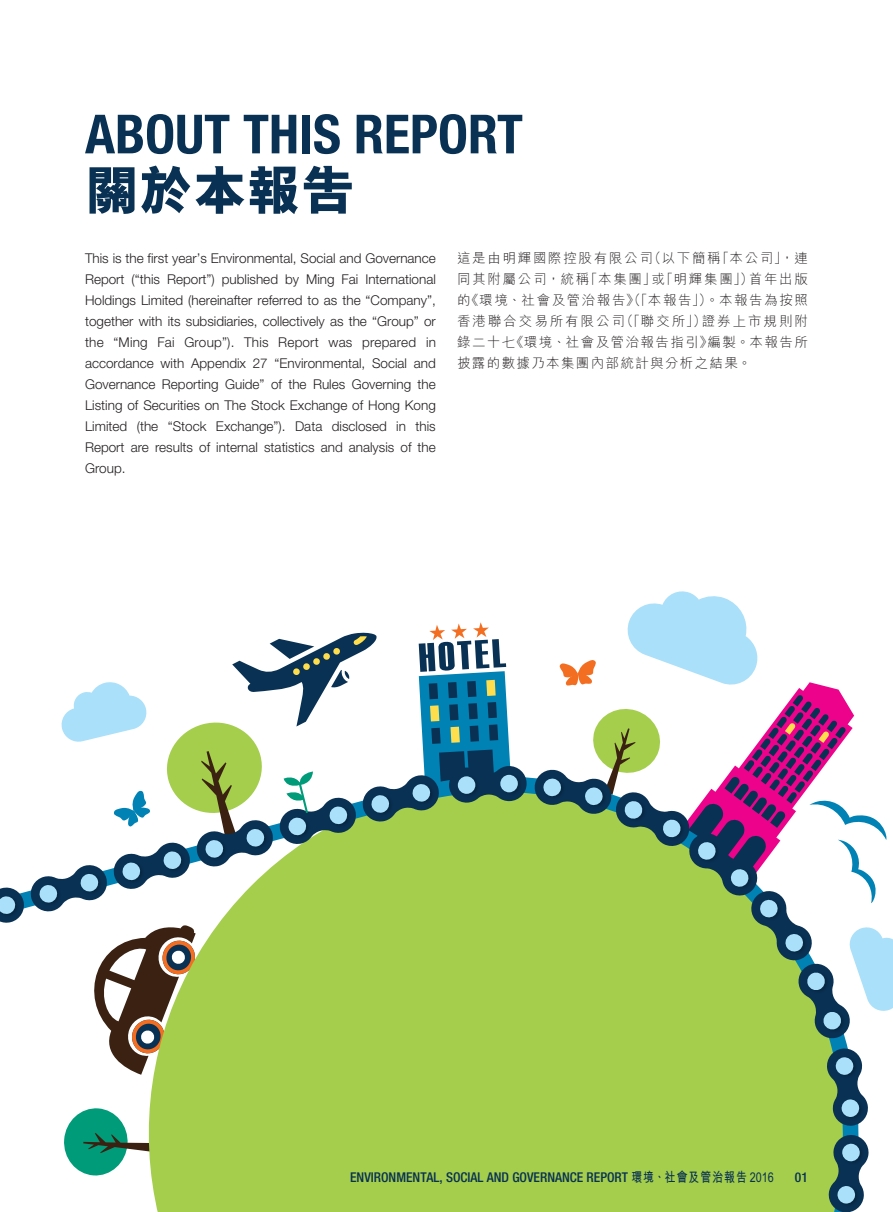
<style>
.page{position:relative;width:893px;height:1212px;background:#fff}
.page>*{position:absolute;margin:0;border:0;box-sizing:border-box;transform-origin:0 0}
.t1{font:700 condensed 54px "Helvetica Neue LT Std";color:#093153}
.t2{font:800 54px "M Hei HK";color:#093153}
.t3{font:300 13.5px/21px "Helvetica Neue LT Std";color:#231f20;text-align:justify}
.t4{font:300 13.5px/21px "M Hei HK";letter-spacing:.105em;color:#231f20;text-align:justify}
.t5{font:500 condensed 13.5px "Helvetica Neue LT Std";color:#093153}
.s1{font-family:"M Hei HK";font-weight:700;font-stretch:normal}
</style>
<div class="page">
<img style="left:64px;top:777px;width:795px;height:435px">
<svg style="left:0;top:622px;width:527px;height:453px"></svg>
<div style="left:500px;top:775px;width:18px;height:17px;background:#aae0f9;border-radius:50%"></div>
<div style="left:458px;top:776px;width:17px;height:18px;background:#aae0f9;border-radius:50%"></div>
<svg style="left:533px;top:591px;width:360px;height:449px"></svg>
<svg style="left:826px;top:1047px;width:42px;height:80px"></svg>
<svg style="left:828px;top:1134px;width:41px;height:78px;background:#608586"></svg>
<h1 class="t1" style="left:85px;top:101px;width:439px">ABOUT THIS REPORT</h1>
<h1 class="t2" style="left:85px;top:163px;width:271px">關於本報告</h1>
<p class="t3" style="left:85px;top:247px;width:352px">This is the first year’s Environmental, Social and Governance Report (“this Report”) published by Ming Fai International Holdings Limited (hereinafter referred to as the “Company”, together with its subsidiaries, collectively as the “Group” or the “Ming Fai Group”). This Report was prepared in accordance with Appendix 27 “Environmental, Social and Governance Reporting Guide” of the Rules Governing the Listing of Securities on The Stock Exchange of Hong Kong Limited (the “Stock Exchange”). Data disclosed in this Report are results of internal statistics and analysis of the Group.</p>
<p class="t4" style="left:457px;top:247px;width:352px">這是由明輝國際控股有限公司（以下簡稱「本公司」，連同其附屬公司，統稱「本集團」或「明輝集團」）首年出版的《環境、社會及管治報告》（「本報告」）。本報告為按照香港聯合交易所有限公司（「聯交所」）證券上市規則附錄二十七《環境、社會及管治報告指引》編製。本報告所披露的數據乃本集團內部統計與分析之結果。</p>
<p class="t5" style="left:350px;top:1169px;width:425px">ENVIRONMENTAL, SOCIAL AND GOVERNANCE REPORT <span class="s1">環境、社會及管治報告 2016</span></p>
<p class="t5" style="left:795px;top:1169px;width:14px">01</p>
</div>
